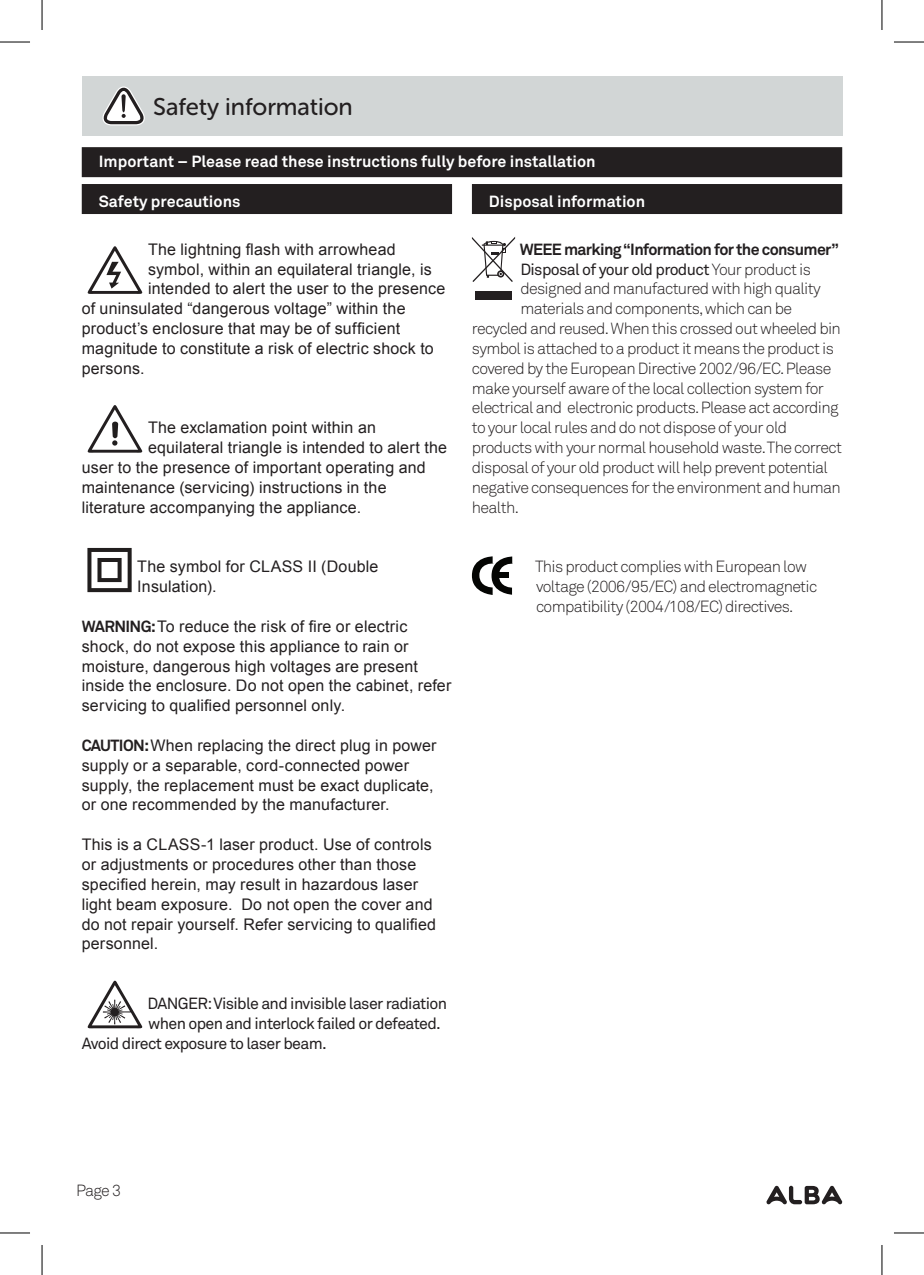
<style>
.page{position:relative;width:924px;height:1275px;background:#fff}
.page>*{position:absolute;margin:0;border:0;box-sizing:border-box;transform-origin:0 0}
.t1{font:24px "Museo Sans Rounded 500";color:#231f20}
.t2{font:16px/19.8px "Arial";letter-spacing:.01em;color:#231f20}
.t3{font:300 16px/19.8px "Akkurat Pro";letter-spacing:-.04em;color:#231f20}
.t4{font:16px "Akkurat Pro";letter-spacing:-.04em;color:#231f20}
.t5{font:700 16px "Akkurat Pro";color:#fff}
.t6{font:700 16px "Akkurat Pro";letter-spacing:-.04em;color:#231f20}
.s1{font-family:"Akkurat Pro";font-weight:700}
.s2{font-weight:300}
</style>
<div class="page">
<div style="left:82px;top:76px;width:759px;height:60px;background:#d2d6d6"></div>
<svg style="left:766px;top:1185px;width:75px;height:19px"></svg>
<div style="left:82px;top:184px;width:370px;height:30px;background:#231f20"></div>
<svg style="left:87px;top:246px;width:55px;height:48px"></svg>
<svg style="left:87px;top:405px;width:55px;height:48px"></svg>
<svg style="left:87px;top:548px;width:45px;height:44px"></svg>
<svg style="left:87px;top:980px;width:55px;height:48px"></svg>
<div style="left:471px;top:184px;width:370px;height:30px;background:#231f20"></div>
<div style="left:475px;top:291px;width:36px;height:9px;background:#231f20"></div>
<svg style="left:471px;top:237px;width:44px;height:45px"></svg>
<svg style="left:471px;top:556px;width:41px;height:39px"></svg>
<div style="left:496px;top:572px;width:12px;height:5px;background:#040503"></div>
<div style="left:82px;top:147px;width:759px;height:30px;background:#231f20"></div>
<svg style="left:102px;top:86px;width:43px;height:39px"></svg>
<hr style="left:0;top:42px;width:30px;height:1px;background:#000">
<hr style="left:893px;top:42px;width:30px;height:1px;background:#000">
<hr style="left:0;top:1232px;width:30px;height:1px;background:#000">
<hr style="left:893px;top:1232px;width:30px;height:1px;background:#000">
<hr style="left:42px;top:0;width:1px;height:30px;background:#000">
<hr style="left:42px;top:1245px;width:1px;height:30px;background:#000">
<hr style="left:881px;top:0;width:1px;height:30px;background:#000">
<hr style="left:881px;top:1245px;width:1px;height:30px;background:#000">
<h1 class="t1" style="left:153px;top:93px;width:201px">Safety information</h1>
<p class="t5" style="left:99px;top:151px;width:498px">Important – Please read these instructions fully before installation</p>
<p class="t5" style="left:99px;top:191px;width:143px">Safety precautions</p>
<p class="t2" style="left:148px;top:239px;width:249px">The lightning flash with arrowhead</p>
<p class="t2" style="left:148px;top:259px;width:285px">symbol, within an equilateral triangle, is</p>
<p class="t2" style="left:148px;top:279px;width:299px">intended to alert the user to the presence</p>
<p class="t2" style="left:82px;top:299px;width:325px">of uninsulated “dangerous voltage” within the</p>
<p class="t2" style="left:82px;top:319px;width:320px">product’s enclosure that may be of sufficient</p>
<p class="t2" style="left:82px;top:338px;width:353px">magnitude to constitute a risk of electric shock to</p>
<p class="t2" style="left:82px;top:358px;width:64px">persons.</p>
<p class="t2" style="left:148px;top:418px;width:229px">The exclamation point within an</p>
<p class="t2" style="left:148px;top:438px;width:300px">equilateral triangle is intended to alert the</p>
<p class="t2" style="left:82px;top:458px;width:345px">user to the presence of important operating and</p>
<p class="t2" style="left:82px;top:477px;width:306px">maintenance (servicing) instructions in the</p>
<p class="t2" style="left:82px;top:497px;width:281px">literature accompanying the appliance.</p>
<p class="t2" style="left:137px;top:557px;width:242px">The symbol for CLASS II (Double<br>Insulation).</p>
<p class="t2" style="left:82px;top:616px;width:371px"><span class="s1">WARNING:</span> To reduce the risk of fire or electric shock, do not expose this appliance to rain or moisture, dangerous high voltages are present inside the enclosure. Do not open the cabinet, refer servicing to qualified personnel only.</p>
<p class="t2" style="left:82px;top:735px;width:356px"><span class="s1">CAUTION:</span> When replacing the direct plug in power supply or a separable, cord-connected power supply, the replacement must be exact duplicate, or one recommended by the manufacturer.</p>
<p class="t2" style="left:82px;top:834px;width:356px">This is a CLASS-1 laser product. Use of controls or adjustments or procedures other than those specified herein, may result in hazardous laser light beam exposure. Do not open the cover and do not repair yourself. Refer servicing to qualified personnel.</p>
<p class="t4" style="left:147px;top:994px;width:301px">DANGER: Visible and invisible laser radiation</p>
<p class="t4" style="left:148px;top:1014px;width:294px">when open and interlock failed or defeated.</p>
<p class="t4" style="left:82px;top:1033px;width:246px">Avoid direct exposure to laser beam.</p>
<p class="t5" style="left:488px;top:191px;width:158px">Disposal information</p>
<p class="t6" style="left:519px;top:239px;width:320px">WEEE marking “Information for the consumer”</p>
<p class="t4" style="left:520px;top:260px;width:292px">Disposal of your old product <span class="s2">Your product is</span></p>
<p class="t3" style="left:520px;top:279px;width:302px">designed and manufactured with high quality</p>
<p class="t3" style="left:520px;top:299px;width:273px">materials and components, which can be</p>
<p class="t3" style="left:471px;top:319px;width:370px">recycled and reused. When this crossed out wheeled bin</p>
<p class="t3" style="left:471px;top:339px;width:363px">symbol is attached to a product it means the product is</p>
<p class="t3" style="left:471px;top:358px;width:361px">covered by the European Directive 2002/96/EC. Please</p>
<p class="t3" style="left:471px;top:378px;width:353px">make yourself aware of the local collection system for</p>
<p class="t3" style="left:471px;top:398px;width:368px">electrical and electronic products. Please act according</p>
<p class="t3" style="left:471px;top:418px;width:316px">to your local rules and do not dispose of your old</p>
<p class="t3" style="left:471px;top:438px;width:371px">products with your normal household waste. The correct</p>
<p class="t3" style="left:471px;top:458px;width:357px">disposal of your old product will help prevent potential</p>
<p class="t3" style="left:471px;top:477px;width:370px">negative consequences for the environment and human</p>
<p class="t3" style="left:471px;top:497px;width:46px">health.</p>
<p class="t3" style="left:534px;top:557px;width:283px">This product complies with European low voltage (2006/95/EC) and electromagnetic compatibility (2004/108/EC) directives.</p>
<p class="t3" style="left:76px;top:1180px;width:47px">Page 3</p>
</div>
